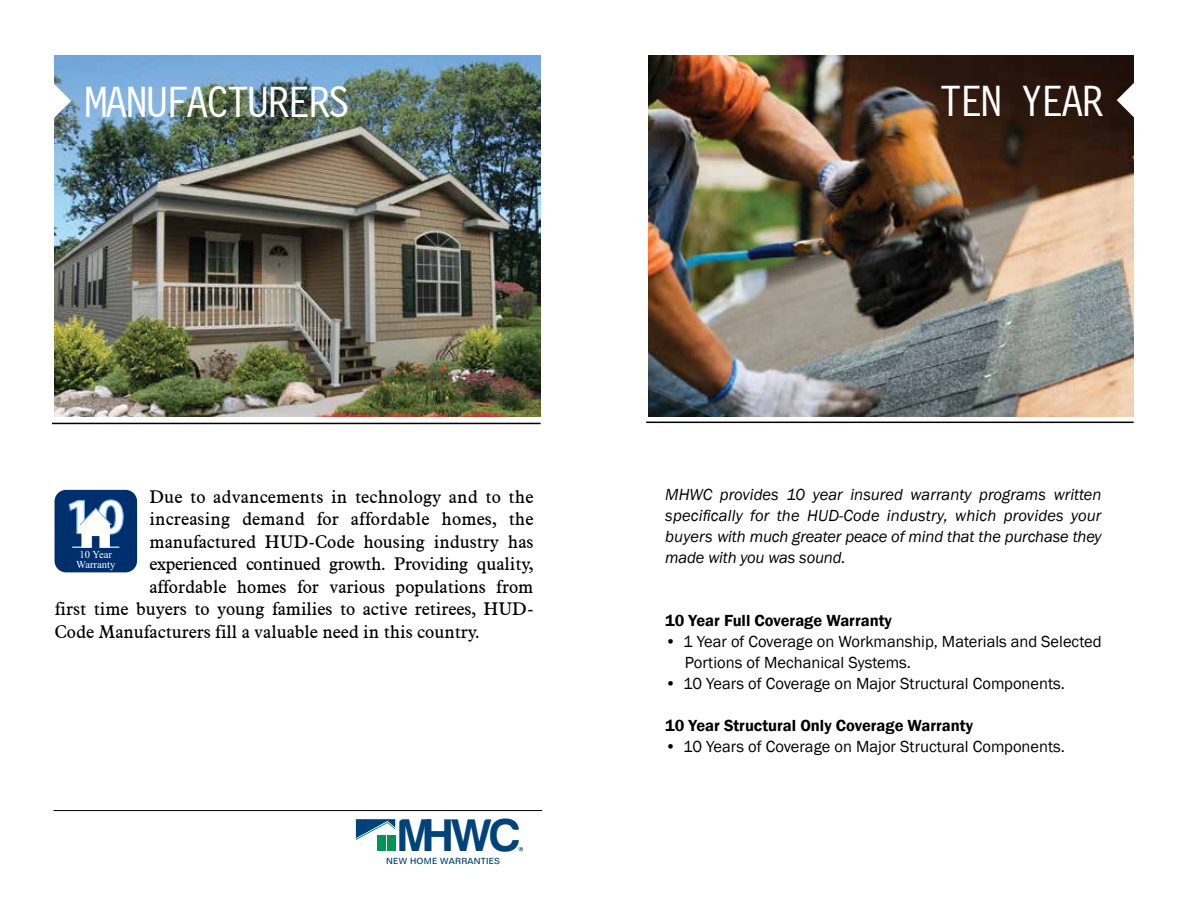
<style>
.page{position:relative;width:1188px;height:918px;background:#fff}
.page>*{position:absolute;margin:0;border:0;box-sizing:border-box;transform-origin:0 0}
.t1{font:700 50.85px "Myriad Pro";color:#fff}
.t2{font:47.1px "Harabara";color:#00437b}
.t3{font:45px "Letter Gothic 12 Pitch BT";letter-spacing:-.05em;color:#fff}
.t4{font:18px "Aldine 721 BT";color:#000}
.t5{font:18px "Aldine 721 BT";letter-spacing:-.02em;color:#000}
.t6{font:italic 16.5px/21px "Franklin Gothic";letter-spacing:-.01em;color:#000;text-align:justify}
.t7{font:16.5px/21px "Franklin Gothic";color:#000}
.t8{font:600 16.5px "Franklin Gothic";color:#000}
.t9{font:10.65px/9.6px "Times New Roman";color:#fff;text-align:center}
.t10{font:500 8.55px "Folio BT";letter-spacing:.025em;color:#00437b}
</style>
<div class="page">
<img style="left:648px;top:55px;width:486px;height:362px">
<img style="left:55px;top:55px;width:486px;height:362px">
<hr style="left:52px;top:423px;width:489px;height:1px;background:#000">
<div style="left:55px;top:491px;width:81px;height:81px;background:#002f6e;border-radius:11px"></div>
<div style="left:55px;top:490px;width:82px;height:82px;border:2px solid #002f6e;border-radius:11px"></div>
<svg style="left:68px;top:499px;width:56px;height:36px"></svg>
<hr style="left:72px;top:547px;width:47px;height:1px;background:#fff">
<div style="left:82px;top:524px;width:28px;height:23px;background:#fff;border:1px solid #fff"></div>
<div style="left:92px;top:536px;width:7px;height:12px;background:#002f6e;border:1px solid #002f6e"></div>
<hr style="left:54px;top:810px;width:488px;height:1px;background:#000">
<svg style="left:54px;top:84px;width:17px;height:34px"></svg>
<hr style="left:646px;top:422px;width:488px;height:1px;background:#000">
<svg style="left:1117px;top:83px;width:17px;height:34px"></svg>
<div style="left:377px;top:844px;width:9px;height:7px;background:#009457"></div>
<div style="left:387px;top:844px;width:9px;height:7px;background:#009457"></div>
<svg style="left:519px;top:847px;width:4px;height:4px"></svg>
<svg style="left:355px;top:819px;width:41px;height:23px"></svg>
<h3 class="t3" style="left:85px;top:77px;width:267px">MANUFACTURERS</h3>
<h3 class="t3" style="left:940px;top:76px;width:166px">TEN YEAR</h3>
<p class="t4" style="left:149px;top:486px;width:385px">Due to advancements in technology and to the</p>
<p class="t4" style="left:149px;top:508px;width:386px">increasing demand for affordable homes, the</p>
<p class="t4" style="left:149px;top:531px;width:385px">manufactured HUD-Code housing industry has</p>
<p class="t5" style="left:149px;top:553px;width:385px">experienced continued growth. Providing quality,</p>
<p class="t4" style="left:149px;top:576px;width:385px">affordable homes for various populations from</p>
<p class="t4" style="left:55px;top:598px;width:480px">first time buyers to young families to active retirees, HUD-</p>
<p class="t4" style="left:55px;top:621px;width:426px">Code Manufacturers fill a valuable need in this country.</p>
<h1 class="t1" style="left:65px;top:483px;width:61px">10</h1>
<p class="t9" style="left:76px;top:550px;width:41px">10 Year<br>Warranty</p>
<h2 class="t2" style="left:400px;top:810px;width:122px">MHWC</h2>
<p class="t10" style="left:386px;top:856px;width:115px">NEW HOME WARRANTIES</p>
<p class="t6" style="left:665px;top:485px;width:438px">MHWC provides 10 year insured warranty programs written specifically for the HUD-Code industry, which provides your buyers with much greater peace of mind that the purchase they made with you was sound.</p>
<p class="t8" style="left:665px;top:611px;width:228px">10 Year Full Coverage Warranty</p>
<p class="t7" style="left:685px;top:632px;width:418px;text-indent:-20px">• 1 Year of Coverage on Workmanship, Materials and Selected<br>Portions of Mechanical Systems.</p>
<p class="t7" style="left:665px;top:674px;width:401px">• 10 Years of Coverage on Major Structural Components.</p>
<p class="t8" style="left:665px;top:716px;width:309px">10 Year Structural Only Coverage Warranty</p>
<p class="t7" style="left:665px;top:737px;width:401px">• 10 Years of Coverage on Major Structural Components.</p>
</div>
